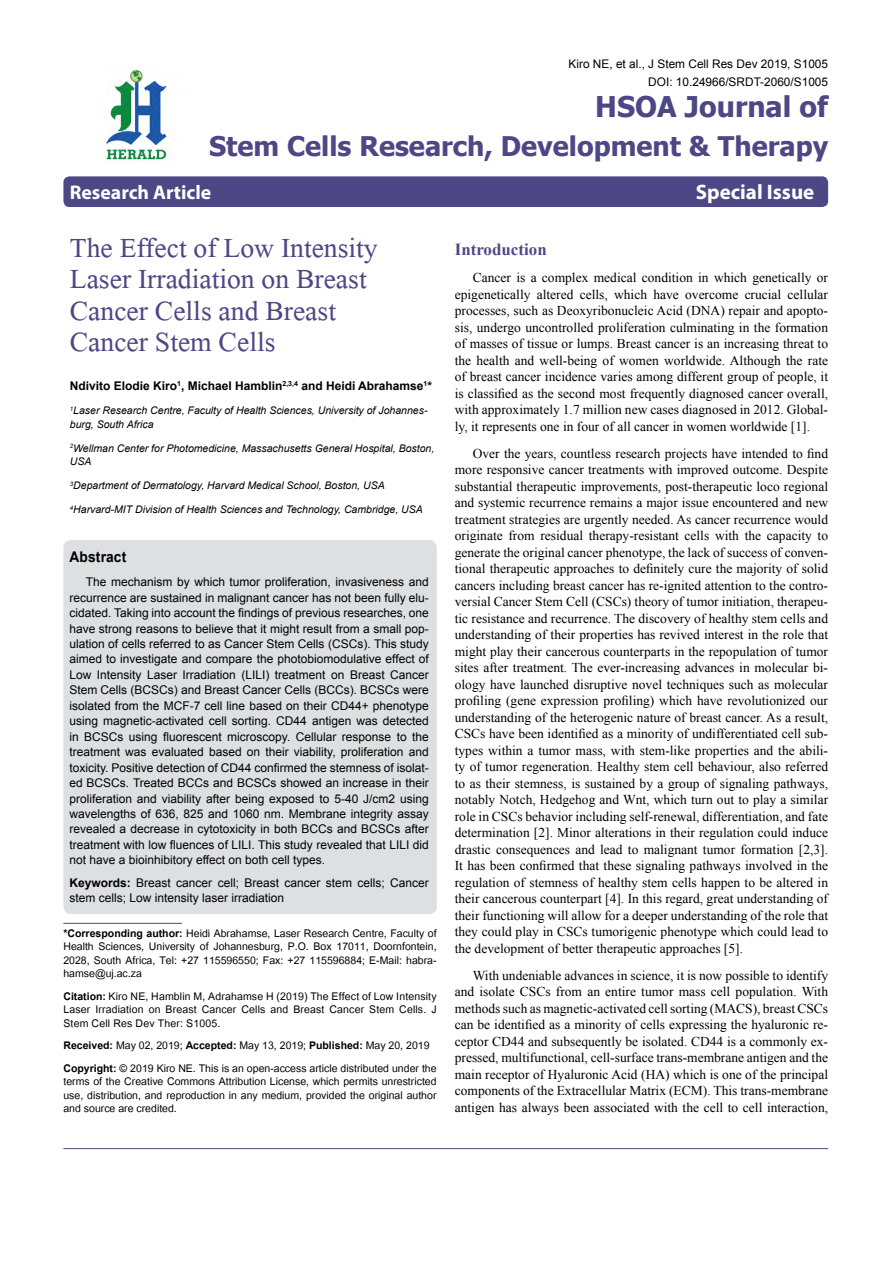
<style>
.page{position:relative;width:893px;height:1263px;background:#fff}
.page>*{position:absolute;margin:0;border:0;box-sizing:border-box;transform-origin:0 0}
.t1{font:41.25px/31.5px "Microsoft Himalaya";color:#4d4785}
.t2{font:700 28.5px "Tahoma";color:#4d4785}
.t3{font:700 27px "Tahoma";color:#4d4785}
.t4{font:700 21px "Myriad Hebrew";color:#fff}
.t5{font:700 19.8px "Myriad Hebrew";color:#fff}
.t6{font:700 16.95px "Times New Roman";color:#4d4785}
.t7{font:700 14.85px "Arial";letter-spacing:.015em;color:#000;scale:.93 1}
.t8{font:14.7px/13.5px "Utsaah";color:#000;text-align:justify}
.t9{font:13.5px/16.5px "Times New Roman";color:#000;text-align:justify}
.t10{font:12px/15.5px "Arial";color:#000;text-align:justify}
.t11{font:700 12px "Arial";color:#000}
.t12{font:11.85px/18px "Arial";color:#000;text-align:right}
.t13{font:italic 10.5px/13.5px "Arial";color:#000}
.s1{font-weight:700}
</style>
<div class="page">
<div style="left:63px;top:176px;width:765px;height:31px;background:#4d4785;border-radius:6px"></div>
<div style="left:63px;top:540px;width:374px;height:374px;background:#dedfe0;border-radius:8px"></div>
<hr style="left:63px;top:923px;width:119px;height:1px;background:#4d4785">
<img style="left:105px;top:70px;width:64px;height:92px">
<hr style="left:63px;top:1148px;width:765px;height:1px;background:#4d4785">
<p class="t12" style="left:569px;top:55px;width:261px">Kiro NE, et al., J Stem Cell Res Dev 2019, S1005<br>DOI: 10.24966/SRDT-2060/S1005</p>
<h2 class="t2" style="left:595px;top:87px;width:234px">HSOA Journal of</h2>
<h3 class="t3" style="left:209px;top:128px;width:620px">Stem Cells Research, Development &amp; Therapy</h3>
<h3 class="t5" style="left:70px;top:181px;width:143px">Research Article</h3>
<h3 class="t4" style="left:696px;top:180px;width:120px">Special Issue</h3>
<h1 class="t1" style="left:70px;top:227px;width:309px">The Effect of Low Intensity<br>Laser Irradiation on Breast<br>Cancer Cells and Breast<br>Cancer Stem Cells</h1>
<p class="t11" style="left:70px;top:378px;width:364px">Ndivito Elodie Kiro<sup>1</sup>, Michael Hamblin<sup>2,3,4</sup> and Heidi Abrahamse<sup>1</sup>*</p>
<p class="t13" style="left:70px;top:404px;width:359px"><sup>1</sup>Laser Research Centre, Faculty of Health Sciences, University of Johannes&shy;burg, South Africa</p>
<p class="t13" style="left:70px;top:441px;width:366px"><sup>2</sup>Wellman Center for Photomedicine, Massachusetts General Hospital, Boston,<br>USA</p>
<p class="t13" style="left:70px;top:479px;width:316px"><sup>3</sup>Department of Dermatology, Harvard Medical School, Boston, USA</p>
<p class="t13" style="left:70px;top:503px;width:354px"><sup>4</sup>Harvard-MIT Division of Health Sciences and Technology, Cambridge, USA</p>
<p class="t7" style="left:69px;top:547px;width:63px">Abstract</p>
<p class="t10" style="left:69px;top:574px;width:361px;text-indent:16px">The mechanism by which tumor proliferation, invasiveness and recurrence are sustained in malignant cancer has not been fully elu&shy;cidated. Taking into account the findings of previous researches, one have strong reasons to believe that it might result from a small pop&shy;ulation of cells referred to as Cancer Stem Cells (CSCs). This study aimed to investigate and compare the photobiomodulative effect of Low Intensity Laser Irradiation (LILI) treatment on Breast Cancer Stem Cells (BCSCs) and Breast Cancer Cells (BCCs). BCSCs were isolated from the MCF-7 cell line based on their CD44+ phenotype using magnetic-activated cell sorting. CD44 antigen was detected in BCSCs using fluorescent microscopy. Cellular response to the treatment was evaluated based on their viability, proliferation and toxicity. Positive detection of CD44 confirmed the stemness of isolat&shy;ed BCSCs. Treated BCCs and BCSCs showed an increase in their proliferation and viability after being exposed to 5-40 J/cm2 using wavelengths of 636, 825 and 1060 nm. Membrane integrity assay revealed a decrease in cytotoxicity in both BCCs and BCSCs after treatment with low fluences of LILI. This study revealed that LILI did not have a bioinhibitory effect on both cell types.</p>
<p class="t10" style="left:69px;top:875px;width:361px;line-height:15px"><span class="s1">Keywords:</span> Breast cancer cell; Breast cancer stem cells; Cancer stem cells; Low intensity laser irradiation</p>
<p class="t8" style="left:63px;top:927px;width:375px"><span class="s1">*Corresponding author:</span> Heidi Abrahamse, Laser Research Centre, Faculty of Health Sciences, University of Johannesburg, P.O. Box 17011, Doornfontein, 2028, South Africa, Tel: +27 115596550; Fax: +27 115596884; E-Mail: habra&shy;hamse@uj.ac.za</p>
<p class="t8" style="left:63px;top:990px;width:375px"><span class="s1">Citation:</span> Kiro NE, Hamblin M, Adrahamse H (2019) The Effect of Low Intensity Laser Irradiation on Breast Cancer Cells and Breast Cancer Stem Cells. J Stem Cell Res Dev Ther: S1005.</p>
<p class="t8" style="left:63px;top:1035px;width:375px;line-height:22.5px"><span class="s1">Received:</span> May 02, 2019; <span class="s1">Accepted:</span> May 13, 2019; <span class="s1">Published:</span> May 20, 2019<br><span class="s1">Copyright:</span> © 2019 Kiro NE. This is an open-access article distributed under the</p>
<p class="t8" style="left:63px;top:1076px;width:375px">terms of the Creative Commons Attribution License, which permits unrestricted use, distribution, and reproduction in any medium, provided the original author and source are credited.</p>
<p class="t6" style="left:455px;top:238px;width:93px">Introduction</p>
<p class="t9" style="left:455px;top:269px;width:375px;text-indent:18px">Cancer is a complex medical condition in which genetically or epigenetically altered cells, which have overcome crucial cellular processes, such as Deoxyribonucleic Acid (DNA) repair and apopto&shy;sis, undergo uncontrolled proliferation culminating in the formation of masses of tissue or lumps. Breast cancer is an increasing threat to the health and well-being of women worldwide. Although the rate of breast cancer incidence varies among different group of people, it is classified as the second most frequently diagnosed cancer overall, with approximately 1.7 million new cases diagnosed in 2012. Global&shy;ly, it represents one in four of all cancer in women worldwide [1].</p>
<p class="t9" style="left:455px;top:445px;width:375px;text-indent:18px">Over the years, countless research projects have intended to find more responsive cancer treatments with improved outcome. Despite substantial therapeutic improvements, post-therapeutic loco regional and systemic recurrence remains a major issue encountered and new treatment strategies are urgently needed. As cancer recurrence would originate from residual therapy-resistant cells with the capacity to generate the original cancer phenotype, the lack of success of conven&shy;tional therapeutic approaches to definitely cure the majority of solid cancers including breast cancer has re-ignited attention to the contro&shy;versial Cancer Stem Cell (CSCs) theory of tumor initiation, therapeu&shy;tic resistance and recurrence. The discovery of healthy stem cells and understanding of their properties has revived interest in the role that might play their cancerous counterparts in the repopulation of tumor sites after treatment. The ever-increasing advances in molecular bi&shy;ology have launched disruptive novel techniques such as molecular profiling (gene expression profiling) which have revolutionized our understanding of the heterogenic nature of breast cancer. As a result, CSCs have been identified as a minority of undifferentiated cell sub&shy;types within a tumor mass, with stem-like properties and the abili&shy;ty of tumor regeneration. Healthy stem cell behaviour, also referred to as their stemness, is sustained by a group of signaling pathways, notably Notch, Hedgehog and Wnt, which turn out to play a similar role in CSCs behavior including self-renewal, differentiation, and fate determination [2]. Minor alterations in their regulation could induce drastic consequences and lead to malignant tumor formation [2,3].<br>It has been confirmed that these signaling pathways involved in the regulation of stemness of healthy stem cells happen to be altered in their cancerous counterpart [4]. In this regard, great understanding of their functioning will allow for a deeper understanding of the role that they could play in CSCs tumorigenic phenotype which could lead to the development of better therapeutic approaches [5].</p>
<p class="t9" style="left:455px;top:967px;width:375px;text-indent:18px">With undeniable advances in science, it is now possible to identify and isolate CSCs from an entire tumor mass cell population. With methods such as magnetic-activated cell sorting (MACS), breast CSCs can be identified as a minority of cells expressing the hyaluronic re&shy;ceptor CD44 and subsequently be isolated. CD44 is a commonly ex&shy;pressed, multifunctional, cell-surface trans-membrane antigen and the main receptor of Hyaluronic Acid (HA) which is one of the principal components of the Extracellular Matrix (ECM). This trans-membrane antigen has always been associated with the cell to cell interaction,</p>
</div>
